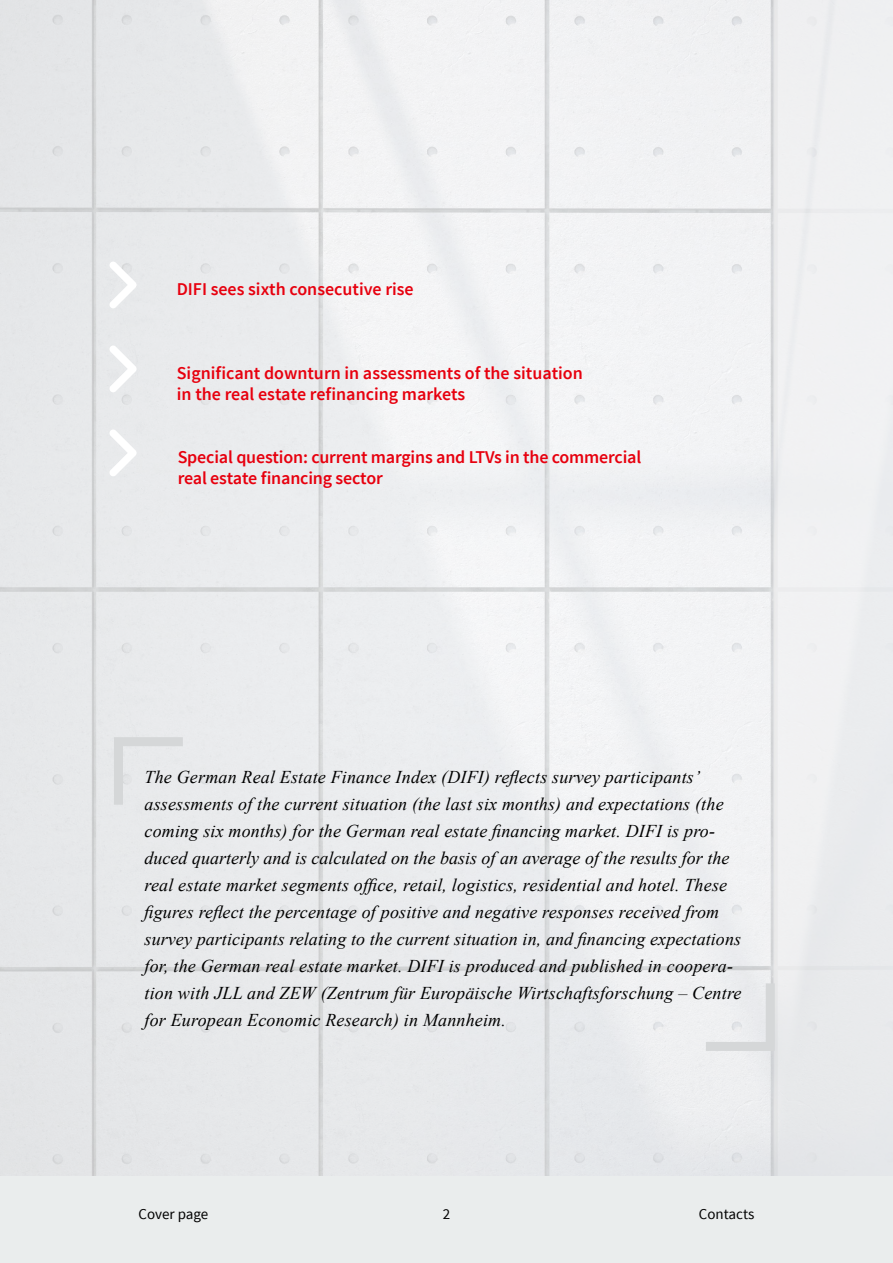
<style>
.page{position:relative;width:893px;height:1263px;background:#fff}
.page>*{position:absolute;margin:0;border:0;box-sizing:border-box;transform-origin:0 0}
.t1{font:italic 18px/27px "Times New Roman";letter-spacing:.01em;color:#000}
.t2{font:600 18px/21px "Source Sans Pro";letter-spacing:-.005em;color:#e7000e}
.t3{font:15px "Source Sans Pro";color:#000}
</style>
<div class="page">
<img style="left:0;top:0;width:893px;height:1177px">
<svg style="left:109px;top:733px;width:83px;height:81px;background:#e4e6e8"></svg>
<svg style="left:697px;top:974px;width:82px;height:81px"></svg>
<svg style="left:109px;top:261px;width:28px;height:47px"></svg>
<svg style="left:109px;top:345px;width:28px;height:47px"></svg>
<svg style="left:109px;top:429px;width:28px;height:47px"></svg>
<div style="left:0;top:1177px;width:893px;height:86px;background:#eaeded"></div>
<p class="t2" style="left:177px;top:279px;width:239px">DIFI sees sixth consecutive rise</p>
<p class="t2" style="left:177px;top:363px;width:408px">Significant downturn in assessments of the situation in the real estate refinancing markets</p>
<p class="t2" style="left:178px;top:447px;width:465px">Special question: current margins and LTVs in the commercial real estate financing sector</p>
<p class="t1" style="left:145px;top:763px;width:598px">The German Real Estate Finance Index (DIFI) reflects survey participants’ assessments of the current situation (the last six months) and expectations (the coming six months) for the German real estate financing market. DIFI is pro&shy;duced quarterly and is calculated on the basis of an average of the results for the real estate market segments office, retail, logistics, residential and hotel. These figures reflect the percentage of positive and negative responses received from survey participants relating to the current situation in, and financing expectations for, the German real estate market. DIFI is produced and published in coopera&shy;tion with JLL and ZEW (Zentrum für Europäische Wirtschaftsforschung – Centre for European Economic Research) in Mannheim.</p>
<p class="t3" style="left:138px;top:1204px;width:62px">Startseite</p>
<p class="t3" style="left:697px;top:1204px;width:10px">K</p>
<p class="t3" style="left:735px;top:1204px;width:21px">k e</p>
<p class="t3" style="left:138px;top:1204px;width:71px">Cover page</p>
<p class="t3" style="left:443px;top:1204px;width:9px">2</p>
<p class="t3" style="left:699px;top:1204px;width:57px">Contacts</p>
</div>
